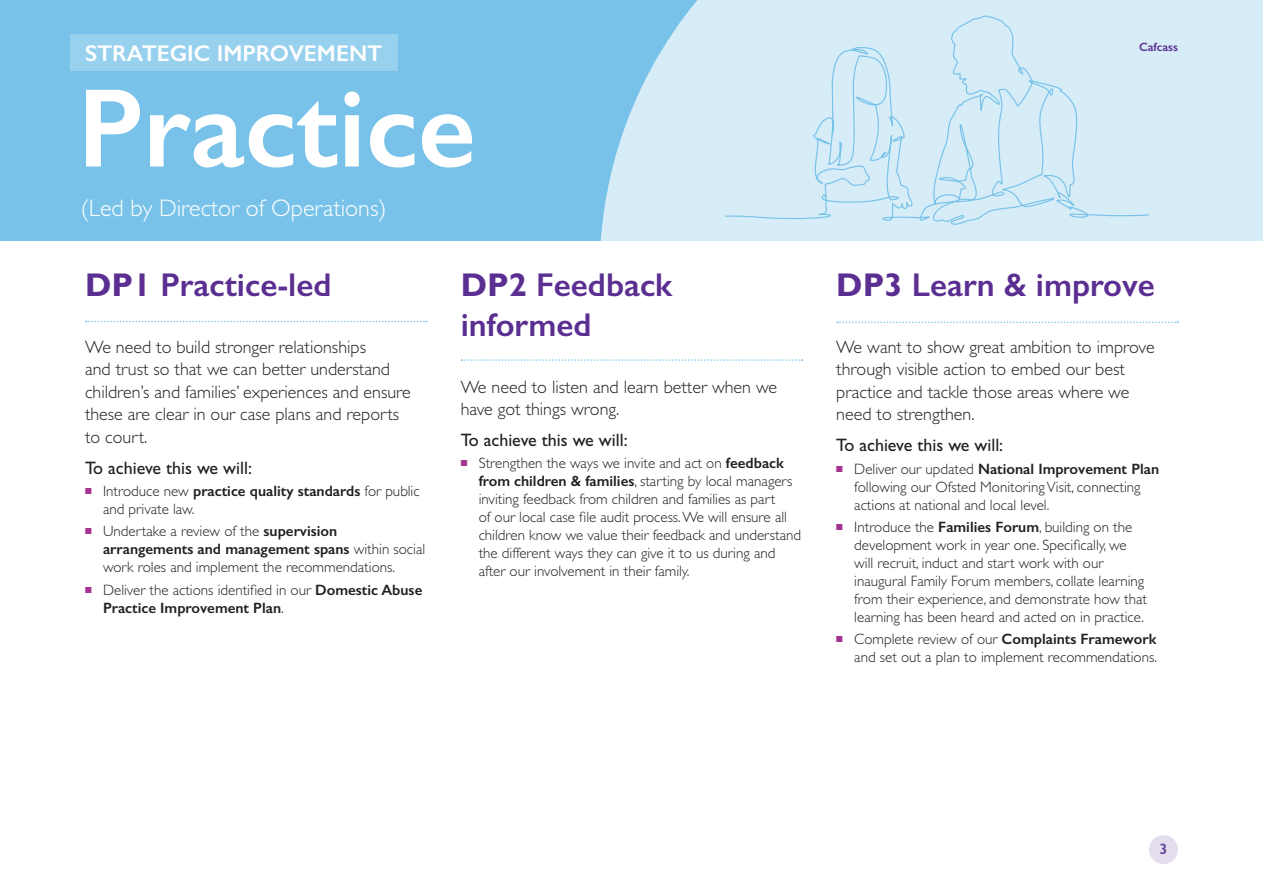
<style>
.page{position:relative;width:1263px;height:893px;background:#fff}
.page>*{position:absolute;margin:0;border:0;box-sizing:border-box;transform-origin:0 0}
.t1{font:600 112.5px "Gill Sans";color:#fff}
.t2{font:600 33px/39.6px "Gill Sans";color:#5b2e91}
.t3{font:300 24px "Gill Sans";color:#fff}
.t4{font:600 22.8px "Gill Sans";color:#fff}
.intro_text{font:300 18px/22.5px "Gill Sans";color:#231f20}
.intro_text-2{font:18px "Gill Sans";color:#231f20}
.body_copy{font:300 15px/18px "Gill Sans";color:#231f20}
.body_copy-2{font:600 15px/18px "Gill Sans";color:#231f20}
.t5{font:600 15px "Gill Sans";color:#60439b}
.t6{font:600 12px "Gill Sans";color:#5b2e91}
.s1{font-weight:700}
.s2{color:#a63391}
.s3{font-weight:600}
.s4{font-weight:300}
</style>
<div class="page">
<div style="left:0;top:0;width:1263px;height:240px;background:#78c2e9"></div>
<svg style="left:600px;top:0;width:663px;height:240px;background:#cae7f6"></svg>
<svg style="left:86px;top:321px;width:341px;height:1px"></svg>
<svg style="left:461px;top:359px;width:341px;height:2px"></svg>
<svg style="left:837px;top:321px;width:341px;height:2px"></svg>
<svg style="left:918px;top:14px;width:232px;height:212px;background:#d1ebf7"></svg>
<div style="left:724px;top:45px;width:210px;height:196px;background:#d6edf8"></div>
<div style="left:70px;top:35px;width:328px;height:36px;background:#98d1ee"></div>
<div style="left:1149px;top:835px;width:29px;height:29px;background:#e3dded;border-radius:50%"></div>
<p class="t4" style="left:85px;top:40px;width:299px">STRATEGIC IMPROVEMENT</p>
<p class="t1" style="left:78px;top:60px;width:400px">Practice</p>
<p class="t3" style="left:81px;top:194px;width:307px">(Led by Director of Operations)</p>
<p class="t2" style="left:85px;top:265px;width:248px"><span class="s1">DP1</span> Practice-led</p>
<p class="intro_text" style="left:85px;top:336px;width:327px">We need to build stronger relationships<br>and trust so that we can better understand children’s and families’ experiences and ensure these are clear in our case plans and reports to court.</p>
<p class="intro_text-2" style="left:85px;top:457px;width:168px">To achieve this we will:</p>
<p class="body_copy" style="left:103px;top:482px;width:318px;text-indent:-18px"><span class="s2">■</span> Introduce new <span class="s3">practice quality standards</span> for public and private law.</p>
<p class="body_copy" style="left:103px;top:522px;width:324px;text-indent:-18px"><span class="s2">■</span> Undertake a review of the <span class="s3">supervision arrangements and management spans</span> within social work roles and implement the recommendations.</p>
<p class="body_copy-2" style="left:103px;top:580px;width:321px;text-indent:-18px"><span class="s2">■</span> <span class="s4">Deliver the actions identified in our</span> Domestic Abuse<br>Practice Improvement Plan<span class="s4">.</span></p>
<p class="t2" style="left:461px;top:265px;width:213px"><span class="s1">DP2</span> Feedback informed</p>
<p class="intro_text" style="left:461px;top:375px;width:318px">We need to listen and learn better when we have got things wrong.</p>
<p class="intro_text-2" style="left:461px;top:430px;width:168px">To achieve this we will:</p>
<p class="body_copy" style="left:479px;top:454px;width:324px;text-indent:-18px"><span class="s2">■</span> Strengthen the ways we invite and act on <span class="s3">feedback from children &amp; families</span>, starting by local managers inviting feedback from children and families as part<br>of our local case file audit process. We will ensure all children know we value their feedback and understand the different ways they can give it to us during and after our involvement in their family.</p>
<p class="t6" style="left:1139px;top:40px;width:40px">Cafcass</p>
<p class="t2" style="left:836px;top:265px;width:320px"><span class="s1">DP3</span> Learn &amp; improve</p>
<p class="intro_text" style="left:836px;top:336px;width:320px">We want to show great ambition to improve through visible action to embed our best practice and tackle those areas where we need to strengthen.</p>
<p class="intro_text-2" style="left:836px;top:435px;width:168px">To achieve this we will:</p>
<p class="body_copy" style="left:854px;top:460px;width:306px;text-indent:-18px"><span class="s2">■</span> Deliver our updated <span class="s3">National Improvement Plan </span>following our Ofsted Monitoring Visit, connecting actions at national and local level.</p>
<p class="body_copy" style="left:854px;top:518px;width:294px;text-indent:-18px"><span class="s2">■</span> Introduce the <span class="s3">Families Forum</span>, building on the development work in year one. Specifically, we will recruit, induct and start work with our inaugural Family Forum members, collate learning from their experience, and demonstrate how that learning has been heard and acted on in practice.</p>
<p class="body_copy" style="left:836px;top:630px;width:322px;text-align:right"><span class="s2">■</span> Complete review of our <span class="s3">Complaints Framework </span>and set out a plan to implement recommendations.</p>
<p class="t5" style="left:1159px;top:840px;width:9px">3</p>
</div>
